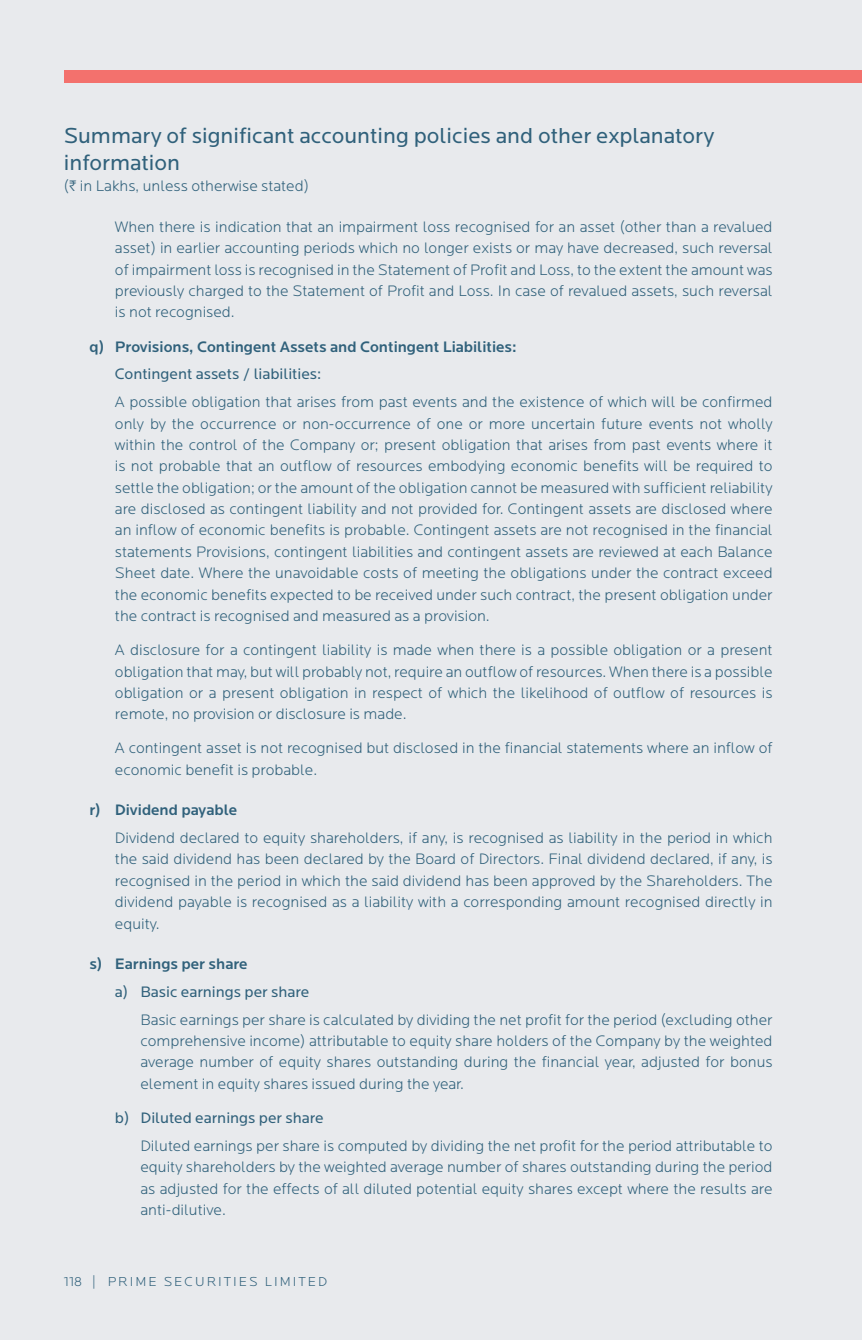
<style>
.page{position:relative;width:862px;height:1340px;background:#fff}
.page>*{position:absolute;margin:0;border:0;box-sizing:border-box;transform-origin:0 0}
.t1{font:22.5px/27px "Locator";color:#30617b}
.t2{font:300 15.75px/21.4px "Locator";color:#30617b;text-align:justify}
.t3{font:500 15.75px "Locator";color:#30617b}
.t4{font:15.75px "Locator";color:#30617b}
.t5{font:300 13.5px "Locator";letter-spacing:.15em;color:#30617b}
.s1{font-family:"ITF Rupee";font-weight:400}
</style>
<div class="page">
<div style="left:0;top:0;width:861px;height:1339px;background:#e8eaed"></div>
<div style="left:64px;top:70px;width:797px;height:13px;background:#f3716d"></div>
<h1 class="t1" style="left:64px;top:122px;width:651px">Summary of significant accounting policies and other explanatory information</h1>
<p class="t2" style="left:64px;top:176px;width:246px">(<span class="s1">H</span> in Lakhs, unless otherwise stated)</p>
<p class="t2" style="left:115px;top:216px;width:658px">When there is indication that an impairment loss recognised for an asset (other than a revalued asset) in earlier accounting periods which no longer exists or may have decreased, such reversal of impairment loss is recognised in the Statement of Profit and Loss, to the extent the amount was previously charged to the Statement of Profit and Loss. In case of revalued assets, such reversal is not recognised.</p>
<p class="t3" style="left:89px;top:337px;width:428px">q) Provisions, Contingent Assets and Contingent Liabilities:</p>
<p class="t4" style="left:115px;top:366px;width:208px">Contingent assets / liabilities:</p>
<p class="t2" style="left:115px;top:392px;width:659px">A possible obligation that arises from past events and the existence of which will be confirmed only by the occurrence or non-occurrence of one or more uncertain future events not wholly within the control of the Company or; present obligation that arises from past events where it is not probable that an outflow of resources embodying economic benefits will be required to settle the obligation; or the amount of the obligation cannot be measured with sufficient reliability are disclosed as contingent liability and not provided for. Contingent assets are disclosed where an inflow of economic benefits is probable. Contingent assets are not recognised in the financial statements Provisions, contingent liabilities and contingent assets are reviewed at each Balance Sheet date. Where the unavoidable costs of meeting the obligations under the contract exceed the economic benefits expected to be received under such contract, the present obligation under the contract is recognised and measured as a provision.</p>
<p class="t2" style="left:115px;top:639px;width:659px">A disclosure for a contingent liability is made when there is a possible obligation or a present obligation that may, but will probably not, require an outflow of resources. When there is a possible obligation or a present obligation in respect of which the likelihood of outflow of resources is remote, no provision or disclosure is made.</p>
<p class="t2" style="left:115px;top:738px;width:658px">A contingent asset is not recognised but disclosed in the financial statements where an inflow of economic benefit is probable.</p>
<p class="t3" style="left:89px;top:801px;width:149px">r) Dividend payable</p>
<p class="t2" style="left:115px;top:827px;width:659px">Dividend declared to equity shareholders, if any, is recognised as liability in the period in which the said dividend has been declared by the Board of Directors. Final dividend declared, if any, is recognised in the period in which the said dividend has been approved by the Shareholders. The dividend payable is recognised as a liability with a corresponding amount recognised directly in equity.</p>
<p class="t3" style="left:89px;top:955px;width:160px">s) Earnings per share</p>
<p class="t4" style="left:115px;top:983px;width:196px">a) Basic earnings per share</p>
<p class="t2" style="left:140px;top:1009px;width:633px">Basic earnings per share is calculated by dividing the net profit for the period (excluding other comprehensive income) attributable to equity share holders of the Company by the weighted average number of equity shares outstanding during the financial year, adjusted for bonus element in equity shares issued during the year.</p>
<p class="t4" style="left:115px;top:1109px;width:210px">b) Diluted earnings per share</p>
<p class="t2" style="left:140px;top:1135px;width:633px">Diluted earnings per share is computed by dividing the net profit for the period attributable to equity shareholders by the weighted average number of shares outstanding during the period as adjusted for the effects of all diluted potential equity shares except where the results are anti-dilutive.</p>
<p class="t5" style="left:64px;top:1274px;width:265px">118 | PRIME SECURITIES LIMITED</p>
</div>
